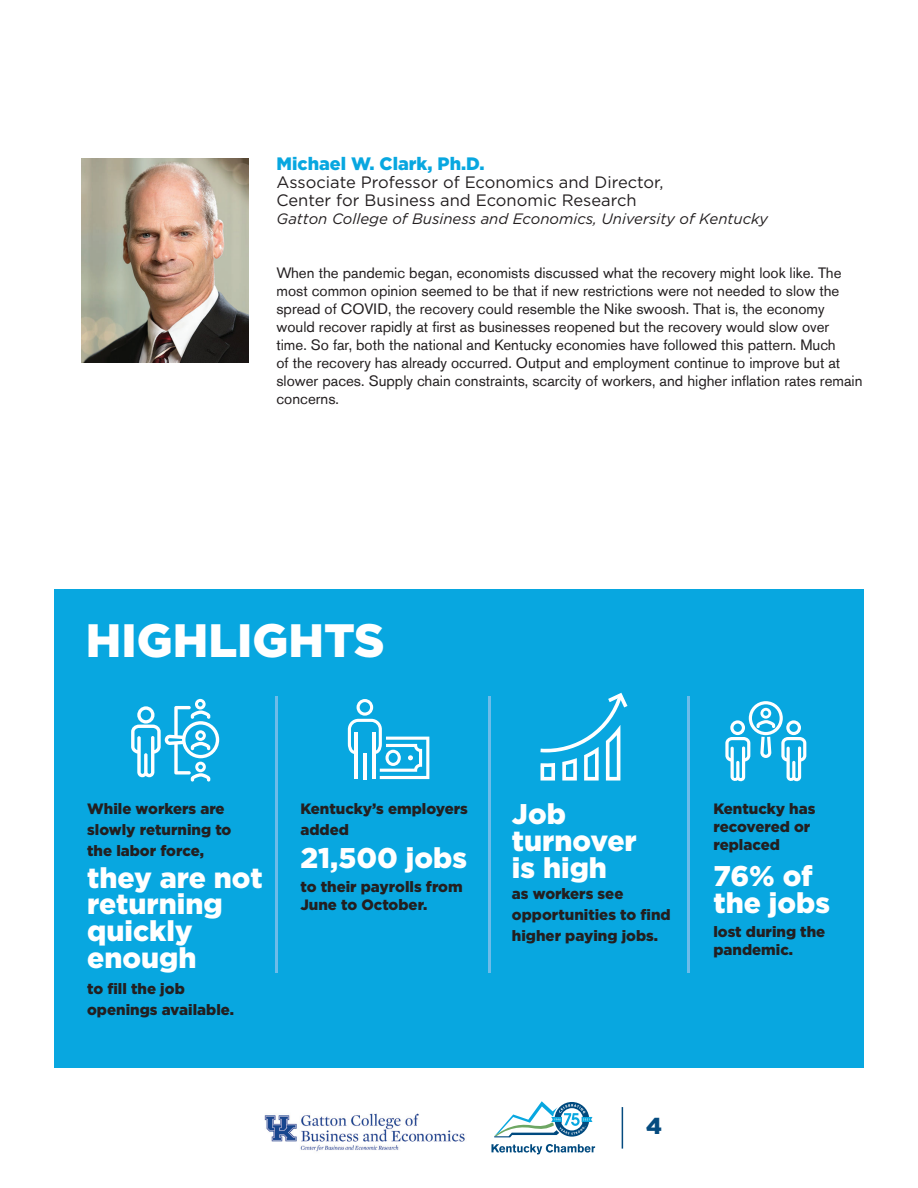
<style>
.page{position:relative;width:918px;height:1188px;background:#fff}
.page>*{position:absolute;margin:0;border:0;box-sizing:border-box;transform-origin:0 0}
.t1{font:900 46.8px "Gotham";color:#fff}
.t2{font:900 28.5px/27px "Gotham";color:#fff}
.t3{font:900 22.95px "Gotham";color:#054b7f}
.t4{font:900 18px "Gotham";color:#08a7e0}
.t5{font:16.5px/18px "Gotham";color:#231f20}
.t6{font:15px/18px "Akzidenz Grotesk Std";color:#231f20}
.t7{font:900 15px/21px "Gotham";color:#231f20}
.t8{font:italic 15px "Gotham";color:#231f20}
</style>
<div class="page">
<div style="left:54px;top:589px;width:810px;height:479px;background:#08a7e0"></div>
<img style="left:81px;top:158px;width:167px;height:205px">
<img style="left:264px;top:1113px;width:201px;height:39px">
<svg style="left:491px;top:1144px;width:104px;height:10px"></svg>
<svg style="left:494px;top:1101px;width:98px;height:36px"></svg>
<hr style="left:622px;top:1107px;width:1px;height:42px;background:#054b7f">
<hr style="left:275px;top:696px;width:3px;height:277px;background:#6dbce9">
<hr style="left:488px;top:696px;width:3px;height:277px;background:#6dbce9">
<hr style="left:687px;top:696px;width:3px;height:277px;background:#6dbce9">
<svg style="left:348px;top:699px;width:81px;height:80px"></svg>
<svg style="left:540px;top:693px;width:87px;height:88px"></svg>
<svg style="left:131px;top:699px;width:88px;height:83px"></svg>
<svg style="left:725px;top:701px;width:81px;height:81px"></svg>
<p class="t4" style="left:276px;top:153px;width:210px">Michael W. Clark, Ph.D.</p>
<p class="t5" style="left:276px;top:173px;width:389px">Associate Professor of Economics and Director,<br>Center for Business and Economic Research</p>
<p class="t8" style="left:276px;top:209px;width:493px">Gatton College of Business and Economics, University of Kentucky</p>
<p class="t6" style="left:276px;top:264px;width:588px">When the pandemic began, economists discussed what the recovery might look like. The most common opinion seemed to be that if new restrictions were not needed to slow the spread of COVID, the recovery could resemble the Nike swoosh. That is, the economy would recover rapidly at first as businesses reopened but the recovery would slow over time. So far, both the national and Kentucky economies have followed this pattern. Much<br>of the recovery has already occurred. Output and employment continue to improve but at slower paces. Supply chain constraints, scarcity of workers, and higher inflation rates remain concerns.</p>
<h1 class="t1" style="left:86px;top:614px;width:300px">HIGHLIGHTS</h1>
<p class="t7" style="left:87px;top:798px;width:146px">While workers are slowly returning to the labor force,</p>
<h2 class="t2" style="left:87px;top:863px;width:177px">they are not returning quickly enough</h2>
<p class="t7" style="left:87px;top:978px;width:148px">to fill the job openings available.</p>
<p class="t7" style="left:300px;top:798px;width:169px">Kentucky’s employers added</p>
<h2 class="t2" style="left:300px;top:844px;width:168px">21,500 jobs</h2>
<p class="t7" style="left:300px;top:877px;width:164px;line-height:18px">to their payrolls from<br>June to October.</p>
<h2 class="t2" style="left:512px;top:800px;width:126px">Job turnover is high</h2>
<p class="t7" style="left:512px;top:883px;width:160px">as workers see opportunities to find higher paying jobs.</p>
<p class="t7" style="left:713px;top:799px;width:104px;line-height:18px">Kentucky has recovered or replaced</p>
<h2 class="t2" style="left:713px;top:862px;width:118px">76% of the jobs</h2>
<p class="t7" style="left:713px;top:922px;width:113px;line-height:18px">lost during the pandemic.</p>
<h3 class="t3" style="left:646px;top:1113px;width:17px">4</h3>
</div>
